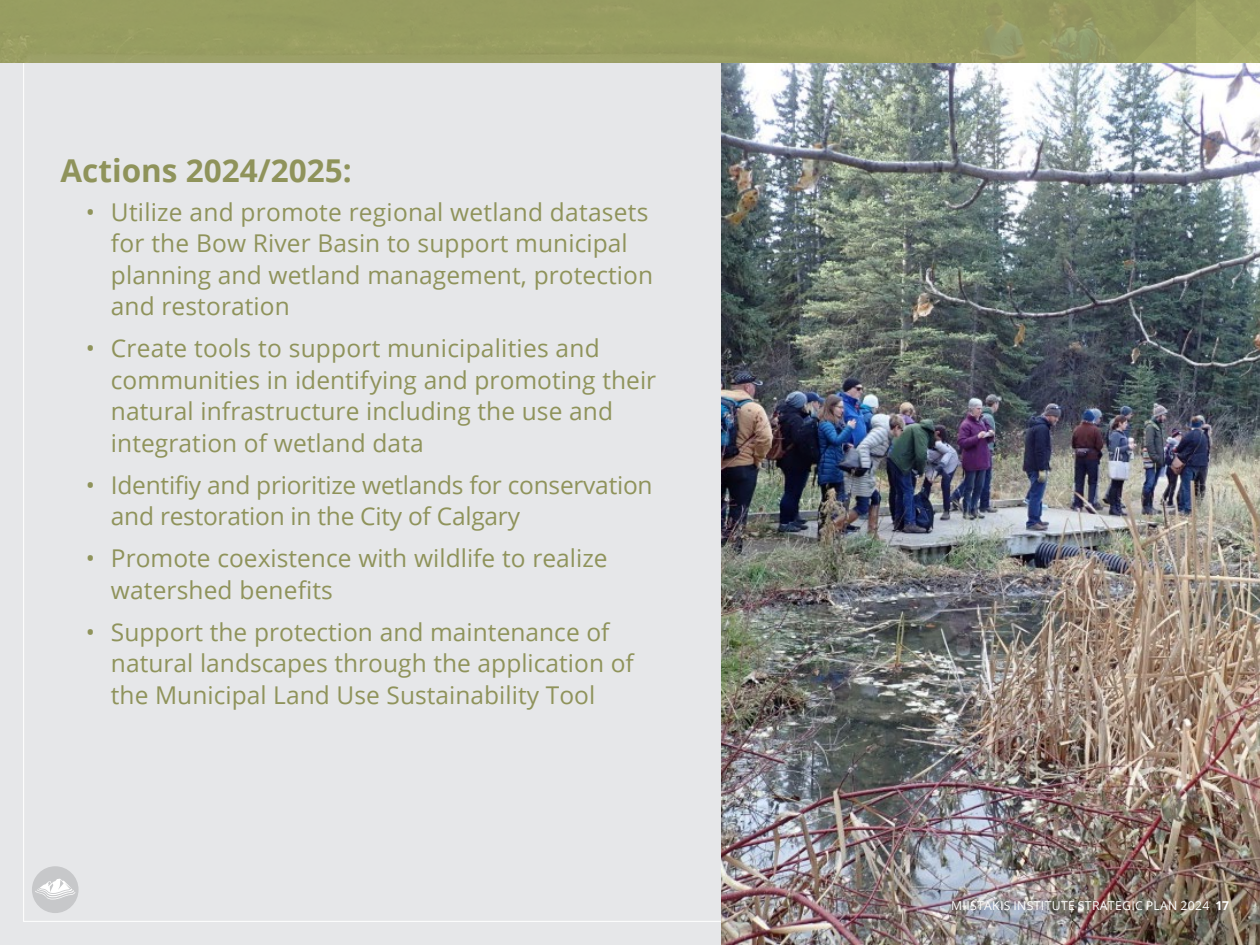
<style>
.page{position:relative;width:1260px;height:945px;background:#e6e7e9}
.page>*{position:absolute;margin:0;border:0;box-sizing:border-box;transform-origin:0 0}
.t1{font:700 31.5px "Open Sans";color:#8f935b}
.t2{font:24.5px/31.5px "Open Sans";color:#8f935b}
.t3{font:12.25px "Open Sans";letter-spacing:.025em;color:#fff}
.s1{font-weight:700}
</style>
<div class="page">
<img style="left:722px;top:63px;width:538px;height:882px">
<svg style="left:1132px;top:0;width:128px;height:63px;background:#9da265"></svg>
<div style="left:32px;top:866px;width:47px;height:47px;background:#c7c8ca;border-radius:50%"></div>
<svg style="left:35px;top:879px;width:40px;height:21px"></svg>
<p class="t1" style="left:61px;top:148px;width:293px">Actions 2024/2025:</p>
<p class="t2" style="left:111px;top:196px;width:544px;text-indent:-25px">• Utilize and promote regional wetland datasets for the Bow River Basin to support municipal planning and wetland management, protection and restoration</p>
<p class="t2" style="left:111px;top:332px;width:547px;text-indent:-25px">• Create tools to support municipalities and communities in identifying and promoting their natural infrastructure including the use and integration of wetland data</p>
<p class="t2" style="left:111px;top:469px;width:543px;text-indent:-25px">• Identifiy and prioritize wetlands for conservation and restoration in the City of Calgary</p>
<p class="t2" style="left:111px;top:542px;width:498px;text-indent:-25px">• Promote coexistence with wildlife to realize watershed benefits</p>
<p class="t2" style="left:111px;top:616px;width:524px;text-indent:-25px">• Support the protection and maintenance of natural landscapes through the application of the Municipal Land Use Sustainability Tool</p>
<p class="t3" style="left:951px;top:897px;width:279px">MIISTAKIS INSTITUTE STRATEGIC PLAN 2024 <span class="s1">17</span></p>
</div>
